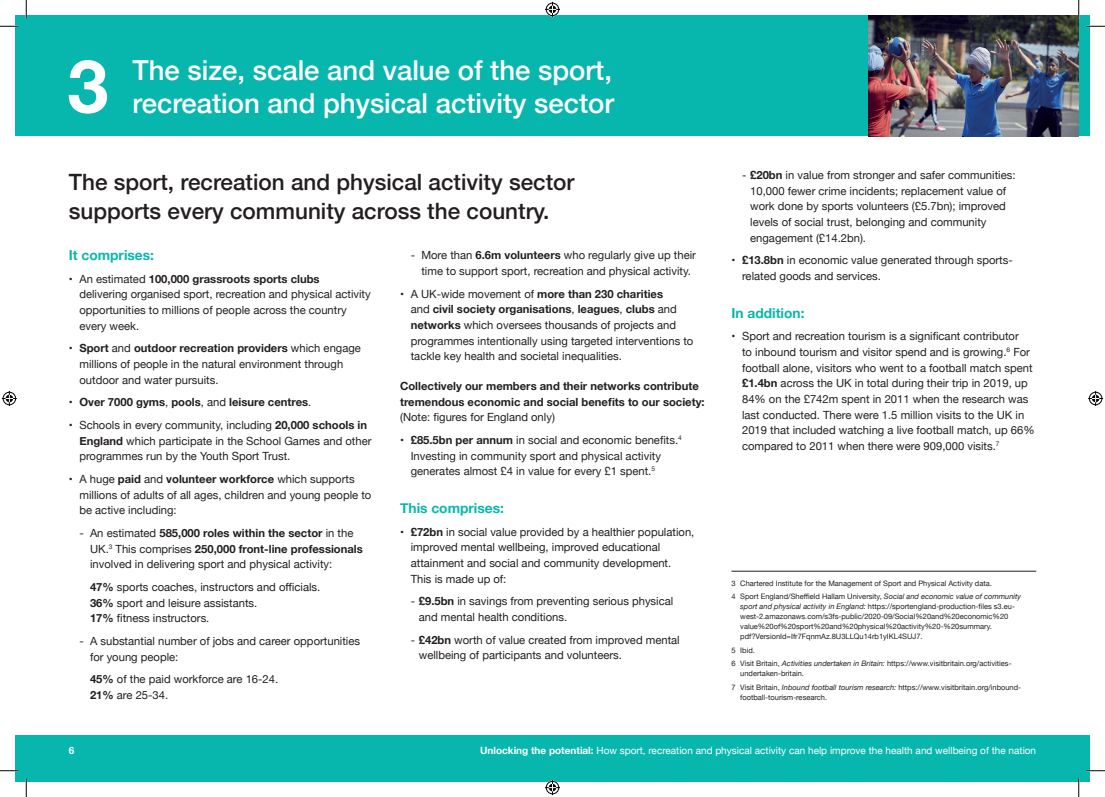
<style>
.page{position:relative;width:1105px;height:797px;background:#fff}
.page>*{position:absolute;margin:0;border:0;box-sizing:border-box;transform-origin:0 0}
.t1{font:700 73.75px "Helvetica Neue";color:#fff}
.t2{font:500 27.5px/33px "Helvetica Neue";color:#fff}
.t3{font:500 22.5px/28.8px "Helvetica Neue";color:#231f20}
.t4{font:700 13.75px "Helvetica Neue";color:#07b7ae}
.t5{font:11.25px/15.6px "Helvetica Neue";color:#231f20}
.t6{font:700 11.25px/15.6px "Helvetica Neue";color:#231f20}
.t7{font:10px "Helvetica Neue";color:#fff}
.t8{font:700 10px "Helvetica Neue";color:#fff}
.t9{font:7.5px/13.5px "Helvetica Neue";color:#231f20}
.s1{font-weight:700}
.s2{font-weight:400}
.s3{font-style:italic}
</style>
<div class="page">
<div style="left:16px;top:16px;width:1073px;height:120px;background:#07b7ae"></div>
<div style="left:16px;top:735px;width:1073px;height:46px;background:#07b7ae"></div>
<hr style="left:731px;top:571px;width:305px;height:1px;background:#231f20">
<img style="left:868px;top:16px;width:211px;height:120px">
<svg style="left:0;top:25px;width:19px;height:2px"></svg>
<svg style="left:1086px;top:25px;width:19px;height:2px"></svg>
<svg style="left:0;top:770px;width:19px;height:1px"></svg>
<svg style="left:1086px;top:770px;width:19px;height:1px"></svg>
<svg style="left:25px;top:0;width:2px;height:19px"></svg>
<svg style="left:25px;top:778px;width:2px;height:19px"></svg>
<svg style="left:1078px;top:0;width:1px;height:19px"></svg>
<svg style="left:1078px;top:778px;width:1px;height:19px"></svg>
<svg style="left:545px;top:2px;width:15px;height:15px"></svg>
<svg style="left:545px;top:780px;width:15px;height:15px"></svg>
<svg style="left:2px;top:391px;width:15px;height:15px"></svg>
<svg style="left:1088px;top:391px;width:15px;height:15px"></svg>
<h1 class="t1" style="left:67px;top:28px;width:42px">3</h1>
<h2 class="t2" style="left:133px;top:51px;width:483px">The size, scale and value of the sport, recreation and physical activity sector</h2>
<h3 class="t3" style="left:69px;top:166px;width:507px">The sport, recreation and physical activity sector supports every community across the country.</h3>
<p class="t4" style="left:69px;top:244px;width:87px">It comprises:</p>
<p class="t5" style="left:79px;top:272px;width:293px;text-indent:-11px">• An estimated <span class="s1">100,000 grassroots sports clubs </span>delivering organised sport, recreation and physical activity opportunities to millions of people across the country every week.</p>
<p class="t5" style="left:79px;top:341px;width:283px;text-indent:-11px">• <span class="s1">Sport</span> and <span class="s1">outdoor recreation providers</span> which engage millions of people in the natural environment through outdoor and water pursuits.</p>
<p class="t6" style="left:69px;top:395px;width:244px"><span class="s2">•</span> Over 7000 gyms<span class="s2">,</span> pools<span class="s2">, and</span> leisure centres<span class="s2">.</span></p>
<p class="t5" style="left:79px;top:418px;width:294px;text-indent:-11px">• Schools in every community, including <span class="s1">20,000 schools in<br>England</span> which participate in the School Games and other programmes run by the Youth Sport Trust.</p>
<p class="t5" style="left:79px;top:472px;width:293px;text-indent:-11px">• A huge <span class="s1">paid</span> and <span class="s1">volunteer workforce</span> which supports millions of adults of all ages, children and young people to be active including:</p>
<p class="t5" style="left:90px;top:526px;width:274px;text-indent:-11px">- An estimated <span class="s1">585,000 roles within the sector</span> in the<br>UK.<sup>3</sup> This comprises <span class="s1">250,000 front-line professionals </span>involved in delivering sport and physical activity:</p>
<p class="t5" style="left:90px;top:580px;width:232px"><span class="s1">47%</span> sports coaches, instructors and officials.<br><span class="s1">36%</span> sport and leisure assistants.<br><span class="s1">17%</span> fitness instructors.</p>
<p class="t5" style="left:90px;top:634px;width:272px;text-indent:-11px">- A substantial number of jobs and career opportunities for young people:</p>
<p class="t5" style="left:90px;top:672px;width:190px"><span class="s1">45%</span> of the paid workforce are 16-24.<br><span class="s1">21%</span> are 25-34.</p>
<p class="t5" style="left:411px;top:248px;width:287px;text-align:center">- More than <span class="s1">6.6m volunteers</span> who regularly give up their time to support sport, recreation and physical activity.</p>
<p class="t5" style="left:411px;top:286px;width:284px;text-indent:-11px">• A UK-wide movement of <span class="s1">more than 230 charities<br></span>and <span class="s1">civil society organisations</span>, <span class="s1">leagues</span>, <span class="s1">clubs</span> and <span class="s1">networks</span> which oversees thousands of projects and programmes intentionally using targeted interventions to tackle key health and societal inequalities.</p>
<p class="t6" style="left:400px;top:378px;width:306px">Collectively our members and their networks contribute tremendous economic and social benefits to our society:</p>
<p class="t5" style="left:400px;top:410px;width:156px">(Note: figures for England only)</p>
<p class="t5" style="left:411px;top:433px;width:273px;text-indent:-11px">• <span class="s1">£85.5bn per annum</span> in social and economic benefits.<sup>4<br></sup>Investing in community sport and physical activity generates almost £4 in value for every £1 spent.<sup>5</sup></p>
<p class="t4" style="left:400px;top:497px;width:105px">This comprises:</p>
<p class="t5" style="left:411px;top:524px;width:285px;text-indent:-11px">• <span class="s1">£72bn</span> in social value provided by a healthier population, improved mental wellbeing, improved educational attainment and social and community development.<br>This is made up of:</p>
<p class="t5" style="left:419px;top:594px;width:256px;text-indent:-8px">- <span class="s1">£9.5bn</span> in savings from preventing serious physical and mental health conditions.</p>
<p class="t5" style="left:419px;top:632px;width:262px;text-indent:-8px">- <span class="s1">£42bn</span> worth of value created from improved mental wellbeing of participants and volunteers.</p>
<p class="t5" style="left:750px;top:168px;width:267px;text-indent:-8px">- <span class="s1">£20bn</span> in value from stronger and safer communities:<br>10,000 fewer crime incidents; replacement value of work done by sports volunteers (£5.7bn); improved levels of social trust, belonging and community engagement (£14.2bn).</p>
<p class="t5" style="left:742px;top:253px;width:272px;text-indent:-11px">• <span class="s1">£13.8bn</span> in economic value generated through sports&shy;related goods and services.</p>
<p class="t4" style="left:731px;top:302px;width:75px">In addition:</p>
<p class="t5" style="left:742px;top:329px;width:294px;text-indent:-11px">• Sport and recreation tourism is a significant contributor<br>to inbound tourism and visitor spend and is growing.<sup>6</sup> For football alone, visitors who went to a football match spent <span class="s1">£1.4bn</span> across the UK in total during their trip in 2019, up 84% on the £742m spent in 2011 when the research was last conducted. There were 1.5 million visits to the UK in 2019 that included watching a live football match, up 66% compared to 2011 when there were 909,000 visits.<sup>7</sup></p>
<p class="t9" style="left:731px;top:576px;width:291px">3 Chartered Institute for the Management of Sport and Physical Activity data.<br>4 Sport England/Sheffield Hallam University, <span class="s3">Social and economic value of community</span></p>
<p class="t9" style="left:740px;top:602px;width:276px;line-height:10px"><span class="s3">sport and physical activity in England:</span> https://sportengland-production-files s3.eu&shy;west-2.amazonaws.com/s3fs-public/2020-09/Social%20and%20economic%20 value%20of%20sport%20and%20physical%20activity%20-%20summary. pdf?VersionId=Ifr7FqnmAz.8U3LLQu14rb1yIKL4SUJ7.</p>
<p class="t9" style="left:731px;top:643px;width:282px">5 Ibid.<br>6 Visit Britain, <span class="s3">Activities undertaken in Britain:</span> https://www.visitbritain.org/activities-</p>
<p class="t9" style="left:731px;top:667px;width:291px;text-indent:9px">undertaken-britain.<br>7 Visit Britain, <span class="s3">Inbound football tourism research:</span> https://www.visitbritain.org/inbound-</p>
<p class="t9" style="left:740px;top:690px;width:88px">football-tourism-research.</p>
<p class="t8" style="left:69px;top:742px;width:7px">6</p>
<p class="t7" style="left:480px;top:743px;width:557px"><span class="s1">Unlocking the potential:</span> How sport, recreation and physical activity can help improve the health and wellbeing of the nation</p>
</div>
